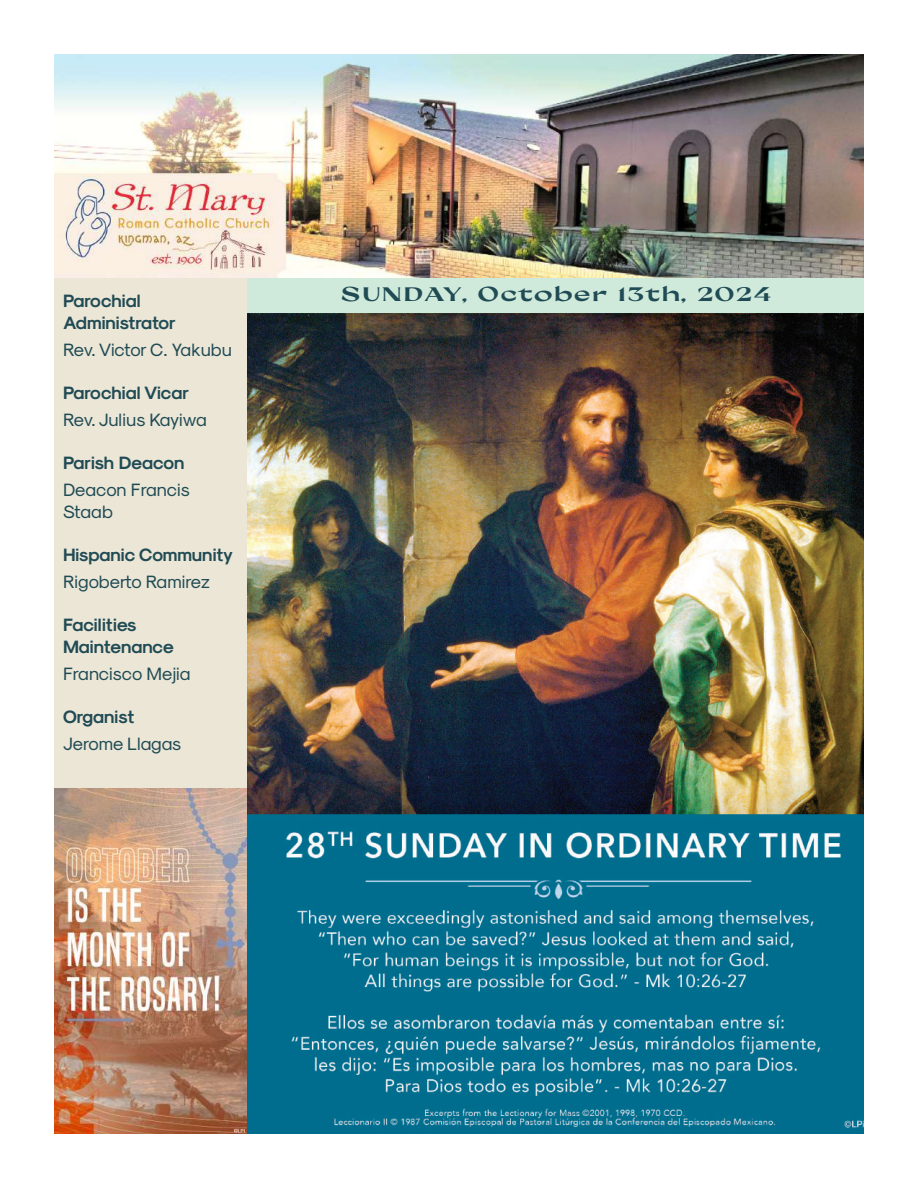
<style>
.page{position:relative;width:918px;height:1188px;background:#fff}
.page>*{position:absolute;margin:0;border:0;box-sizing:border-box;transform-origin:0 0}
.t1{font:700 expanded 19.5px "Coconat";letter-spacing:.05em;color:#204b54;scale:.9 1}
.t2{font:18px/21.6px "Sk Modernist Bold";color:#204b54}
.t3{font:18px/21.6px "Sk Modernist Regular";color:#204b54}
</style>
<div class="page">
<div style="left:54px;top:278px;width:810px;height:856px;background:#ece6d7"></div>
<div style="left:247px;top:278px;width:617px;height:35px;background:#cfe9db"></div>
<img style="left:54px;top:54px;width:810px;height:223px">
<img style="left:247px;top:313px;width:617px;height:821px">
<img style="left:54px;top:788px;width:192px;height:346px">
<p class="t2" style="left:63px;top:290px;width:114px">Parochial<br>Administrator</p>
<p class="t3" style="left:63px;top:339px;width:170px">Rev. Victor C. Yakubu</p>
<p class="t2" style="left:63px;top:382px;width:128px">Parochial Vicar</p>
<p class="t3" style="left:63px;top:409px;width:145px">Rev. Julius Kayiwa</p>
<p class="t2" style="left:63px;top:452px;width:123px">Parish Deacon</p>
<p class="t3" style="left:63px;top:479px;width:128px">Deacon Francis<br>Staab</p>
<p class="t2" style="left:63px;top:544px;width:171px">Hispanic Community</p>
<p class="t3" style="left:63px;top:571px;width:149px">Rigoberto Ramirez</p>
<p class="t2" style="left:63px;top:614px;width:112px">Facilities<br>Maintenance</p>
<p class="t3" style="left:63px;top:663px;width:129px">Francisco Mejia</p>
<p class="t2" style="left:63px;top:706px;width:73px">Organist</p>
<p class="t3" style="left:63px;top:733px;width:120px">Jerome Llagas</p>
<p class="t1" style="left:340px;top:280px;width:481px">SUNDAY, October 13th, 2024</p>
</div>
